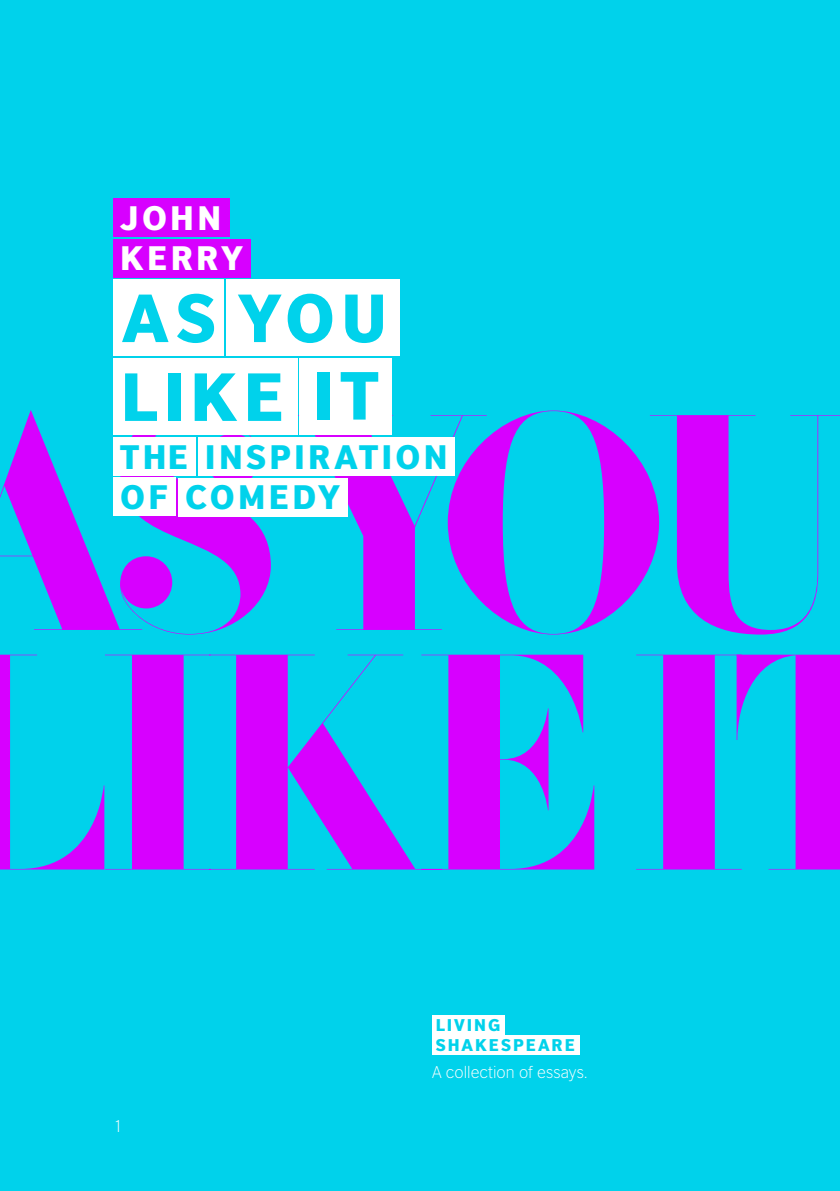
<style>
.page{position:relative;width:840px;height:1191px;background:#fff}
.page>*{position:absolute;margin:0;border:0;box-sizing:border-box;transform-origin:0 0}
.t1{font:900 64px "British Council Sans";letter-spacing:.095em;color:#00d2eb}
.t2{font:900 32px "British Council Sans";letter-spacing:.1em;color:#00d2eb}
.t3{font:900 32px "British Council Sans";letter-spacing:.1em;color:#fff}
.t4{font:300 16px "British Council Sans";color:#fff}
.t5{font:900 16px "British Council Sans";letter-spacing:.12em;color:#00d2eb}
</style>
<div class="page">
<div style="left:0;top:0;width:839px;height:1191px;background:#00d2eb"></div>
<svg style="left:0;top:654px;width:839px;height:215px"></svg>
<svg style="left:0;top:410px;width:839px;height:224px"></svg>
<div style="left:113px;top:198px;width:117px;height:39px;background:#d700ff"></div>
<div style="left:113px;top:279px;width:111px;height:77px;background:#fff"></div>
<div style="left:113px;top:478px;width:63px;height:38px;background:#fff"></div>
<div style="left:178px;top:478px;width:169px;height:38px;background:#fff"></div>
<div style="left:113px;top:437px;width:83px;height:38px;background:#fff"></div>
<div style="left:198px;top:437px;width:256px;height:38px;background:#fff"></div>
<div style="left:226px;top:279px;width:174px;height:77px;background:#fff"></div>
<div style="left:113px;top:358px;width:184px;height:77px;background:#fff"></div>
<div style="left:299px;top:358px;width:93px;height:77px;background:#fff"></div>
<div style="left:113px;top:239px;width:138px;height:38px;background:#d700ff"></div>
<div style="left:432px;top:1015px;width:72px;height:20px;background:#fff"></div>
<div style="left:432px;top:1035px;width:147px;height:19px;background:#fff"></div>
<p class="t3" style="left:120px;top:196px;width:102px">JOHN</p>
<p class="t3" style="left:120px;top:237px;width:124px">KERRY</p>
<p class="t1" style="left:122px;top:275px;width:266px">AS YOU</p>
<p class="t1" style="left:120px;top:354px;width:259px">LIKE IT</p>
<p class="t2" style="left:120px;top:435px;width:70px">THE</p>
<p class="t2" style="left:205px;top:435px;width:244px">INSPIRATION</p>
<p class="t2" style="left:120px;top:476px;width:50px">OF</p>
<p class="t2" style="left:185px;top:476px;width:156px">COMEDY</p>
<p class="t4" style="left:113px;top:1116px;width:11px">1</p>
<p class="t5" style="left:435px;top:1014px;width:66px">LIVING</p>
<p class="t5" style="left:435px;top:1034px;width:141px">SHAKESPEARE</p>
<p class="t4" style="left:432px;top:1062px;width:157px">A collection of essays.</p>
</div>
